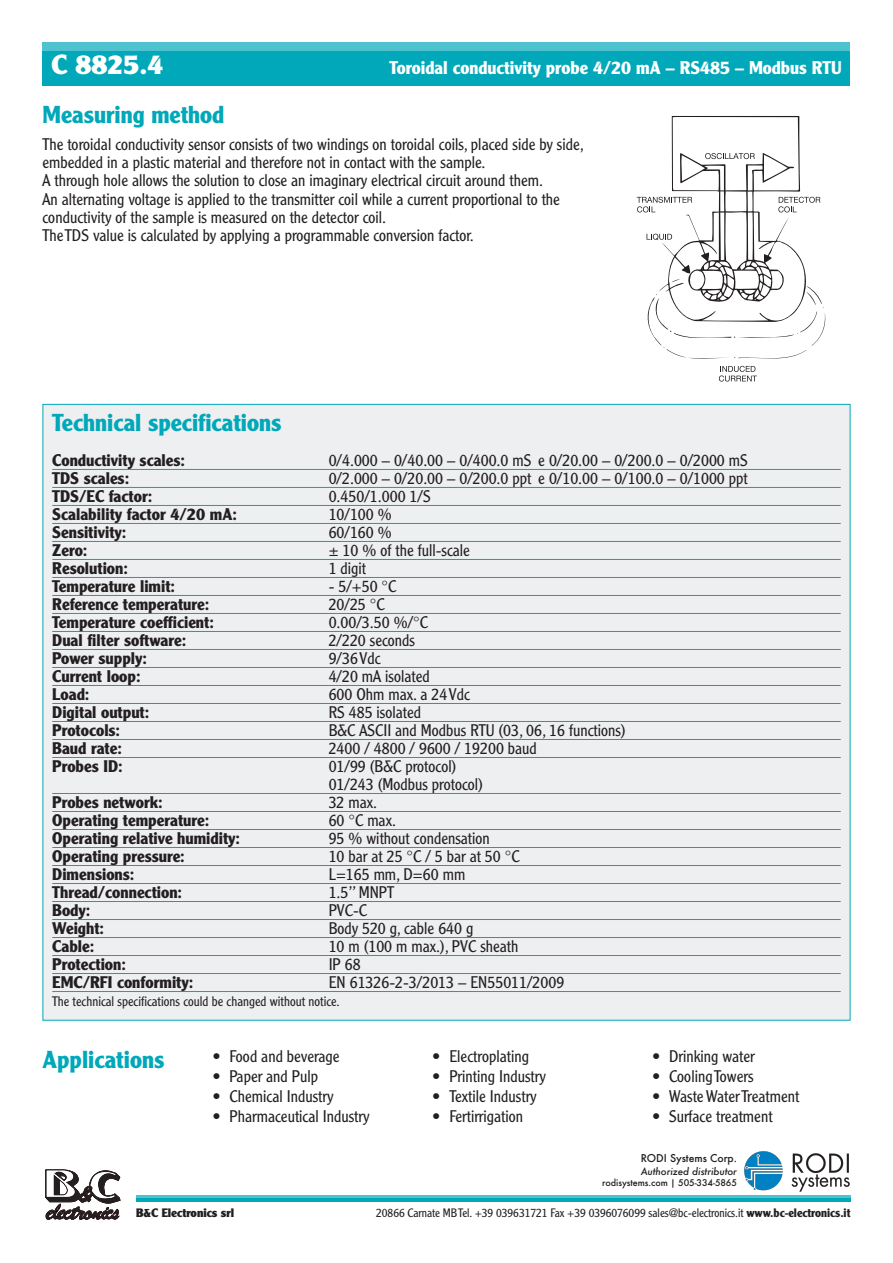
<style>
.page{position:relative;width:893px;height:1263px;background:#fff}
.page>*{position:absolute;margin:0;border:0;box-sizing:border-box;transform-origin:0 0}
.t1{font:900 27px "Clearface Gothic LT Std";color:#fff}
.t2{font:700 24px "Clearface Gothic LT Std";color:#00a8b9}
.t3{font:700 18px "Clearface Gothic LT Std";color:#fff}
.t4{font:300 16.5px/18.1px "Clearface Gothic LT Std";color:#231f20}
.t5{font:700 16.5px "Clearface Gothic LT Std";color:#231f20}
.t6{font:300 13.5px "Clearface Gothic LT Std";color:#231f20}
.t7{font:300 12px "Clearface Gothic LT Std";letter-spacing:-.005em;color:#231f20}
.t8{font:900 12px "Clearface Gothic LT Std";letter-spacing:-.005em;color:#231f20}
.t9{font:500 10.5px "Futura";letter-spacing:-.005em;color:#221e1f}
.t10{font:italic 500 9.75px "Futura";letter-spacing:-.005em;color:#221e1f}
.t11{font:500 9px "Futura";letter-spacing:-.005em;color:#221e1f}
.s1{font-weight:700}
</style>
<div class="page">
<div style="left:43px;top:405px;width:807px;height:615px;background:#eeeff1"></div>
<hr style="left:52px;top:469px;width:789px;height:1px;background:#00a8b9">
<hr style="left:52px;top:487px;width:789px;height:1px;background:#00a8b9">
<hr style="left:52px;top:505px;width:789px;height:1px;background:#00a8b9">
<hr style="left:52px;top:523px;width:789px;height:1px;background:#00a8b9">
<hr style="left:52px;top:541px;width:789px;height:1px;background:#00a8b9">
<hr style="left:52px;top:559px;width:789px;height:1px;background:#00a8b9">
<hr style="left:52px;top:577px;width:789px;height:1px;background:#00a8b9">
<hr style="left:52px;top:595px;width:789px;height:1px;background:#00a8b9">
<hr style="left:52px;top:613px;width:789px;height:1px;background:#00a8b9">
<hr style="left:52px;top:631px;width:789px;height:1px;background:#00a8b9">
<hr style="left:52px;top:649px;width:789px;height:1px;background:#00a8b9">
<hr style="left:52px;top:667px;width:789px;height:1px;background:#00a8b9">
<hr style="left:52px;top:685px;width:789px;height:1px;background:#00a8b9">
<hr style="left:52px;top:703px;width:789px;height:1px;background:#00a8b9">
<hr style="left:52px;top:721px;width:789px;height:1px;background:#00a8b9">
<hr style="left:52px;top:739px;width:789px;height:1px;background:#00a8b9">
<hr style="left:52px;top:757px;width:789px;height:1px;background:#00a8b9">
<hr style="left:52px;top:793px;width:789px;height:1px;background:#00a8b9">
<hr style="left:52px;top:811px;width:789px;height:1px;background:#00a8b9">
<hr style="left:52px;top:829px;width:789px;height:1px;background:#00a8b9">
<hr style="left:52px;top:847px;width:789px;height:1px;background:#00a8b9">
<hr style="left:52px;top:865px;width:789px;height:1px;background:#00a8b9">
<hr style="left:52px;top:883px;width:789px;height:1px;background:#00a8b9">
<hr style="left:52px;top:901px;width:789px;height:1px;background:#00a8b9">
<hr style="left:52px;top:919px;width:789px;height:1px;background:#00a8b9">
<hr style="left:52px;top:937px;width:789px;height:1px;background:#00a8b9">
<hr style="left:52px;top:955px;width:789px;height:1px;background:#00a8b9">
<hr style="left:52px;top:973px;width:789px;height:1px;background:#00a8b9">
<hr style="left:52px;top:991px;width:789px;height:1px;background:#00a8b9">
<svg style="left:637px;top:116px;width:188px;height:266px"></svg>
<svg style="left:45px;top:1169px;width:76px;height:51px"></svg>
<div style="left:43px;top:43px;width:807px;height:8px;background:#4ec3cf"></div>
<div style="left:43px;top:51px;width:807px;height:34px;background:#00a8b9"></div>
<svg style="left:136px;top:1197px;width:714px;height:4px;background:#13aebe"></svg>
<hr style="left:136px;top:1195px;width:714px;height:2px;background:#4ec3cf">
<img style="left:744px;top:1151px;width:105px;height:40px">
<p class="t1" style="left:51px;top:49px;width:114px">C 8825.4</p>
<p class="t3" style="left:390px;top:61px;width:454px">Toroidal conductivity probe 4/20 mA – RS485 – Modbus RTU</p>
<p class="t2" style="left:43px;top:106px;width:183px">Measuring method</p>
<p class="t4" style="left:43px;top:137px;width:543px">The toroidal conductivity sensor consists of two windings on toroidal coils, placed side by side, embedded in a plastic material and therefore not in contact with the sample.</p>
<p class="t4" style="left:43px;top:173px;width:502px">A through hole allows the solution to close an imaginary electrical circuit around them.</p>
<p class="t4" style="left:43px;top:191px;width:519px">An alternating voltage is applied to the transmitter coil while a current proportional to the conductivity of the sample is measured on the detector coil.</p>
<p class="t4" style="left:43px;top:227px;width:433px">The TDS value is calculated by applying a programmable conversion factor.</p>
<p class="t2" style="left:52px;top:414px;width:231px">Technical specifications</p>
<p class="t5" style="left:52px;top:454px;width:134px">Conductivity scales:</p>
<p class="t4" style="left:329px;top:452px;width:421px">0/4.000 – 0/40.00 – 0/400.0 mS e 0/20.00 – 0/200.0 – 0/2000 mS</p>
<p class="t5" style="left:52px;top:472px;width:78px">TDS scales:</p>
<p class="t4" style="left:329px;top:470px;width:421px">0/2.000 – 0/20.00 – 0/200.0 ppt e 0/10.00 – 0/100.0 – 0/1000 ppt</p>
<p class="t5" style="left:52px;top:490px;width:102px">TDS/EC factor:</p>
<p class="t4" style="left:329px;top:488px;width:103px">0.450/1.000 1/S</p>
<p class="t5" style="left:52px;top:508px;width:186px">Scalability factor 4/20 mA:</p>
<p class="t4" style="left:329px;top:506px;width:65px">10/100 %</p>
<p class="t5" style="left:52px;top:526px;width:76px">Sensitivity:</p>
<p class="t4" style="left:329px;top:524px;width:65px">60/160 %</p>
<p class="t5" style="left:52px;top:544px;width:37px">Zero:</p>
<p class="t4" style="left:329px;top:542px;width:143px">± 10 % of the full-scale</p>
<p class="t5" style="left:52px;top:562px;width:77px">Resolution:</p>
<p class="t4" style="left:329px;top:560px;width:39px">1 digit</p>
<p class="t5" style="left:52px;top:580px;width:124px">Temperature limit:</p>
<p class="t4" style="left:329px;top:578px;width:69px">- 5/+50 °C</p>
<p class="t5" style="left:52px;top:598px;width:159px">Reference temperature:</p>
<p class="t4" style="left:329px;top:596px;width:58px">20/25 °C</p>
<p class="t5" style="left:52px;top:616px;width:163px">Temperature coefficient:</p>
<p class="t4" style="left:329px;top:614px;width:101px">0.00/3.50 %/°C</p>
<p class="t5" style="left:52px;top:634px;width:136px">Dual filter software:</p>
<p class="t4" style="left:329px;top:632px;width:88px">2/220 seconds</p>
<p class="t5" style="left:52px;top:652px;width:96px">Power supply:</p>
<p class="t4" style="left:329px;top:650px;width:53px">9/36 Vdc</p>
<p class="t5" style="left:52px;top:670px;width:90px">Current loop:</p>
<p class="t4" style="left:329px;top:668px;width:103px">4/20 mA isolated</p>
<p class="t5" style="left:52px;top:688px;width:39px">Load:</p>
<p class="t4" style="left:329px;top:686px;width:143px">600 Ohm max. a 24 Vdc</p>
<p class="t5" style="left:52px;top:706px;width:99px">Digital output:</p>
<p class="t4" style="left:329px;top:704px;width:94px">RS 485 isolated</p>
<p class="t5" style="left:52px;top:724px;width:69px">Protocols:</p>
<p class="t4" style="left:329px;top:722px;width:298px">B&amp;C ASCII and Modbus RTU (03, 06, 16 functions)</p>
<p class="t5" style="left:52px;top:742px;width:71px">Baud rate:</p>
<p class="t4" style="left:329px;top:740px;width:210px">2400 / 4800 / 9600 / 19200 baud</p>
<p class="t5" style="left:52px;top:760px;width:72px">Probes ID:</p>
<p class="t4" style="left:329px;top:758px;width:129px">01/99 (B&amp;C protocol)</p>
<p class="t4" style="left:329px;top:776px;width:156px">01/243 (Modbus protocol)</p>
<p class="t5" style="left:52px;top:796px;width:112px">Probes network:</p>
<p class="t4" style="left:329px;top:794px;width:50px">32 max.</p>
<p class="t5" style="left:52px;top:814px;width:159px">Operating temperature:</p>
<p class="t4" style="left:329px;top:812px;width:69px">60 °C max.</p>
<p class="t5" style="left:52px;top:832px;width:189px">Operating relative humidity:</p>
<p class="t4" style="left:329px;top:830px;width:163px">95 % without condensation</p>
<p class="t5" style="left:52px;top:850px;width:134px">Operating pressure:</p>
<p class="t4" style="left:329px;top:848px;width:193px">10 bar at 25 °C / 5 bar at 50 °C</p>
<p class="t5" style="left:52px;top:868px;width:84px">Dimensions:</p>
<p class="t4" style="left:329px;top:866px;width:138px">L=165 mm, D=60 mm</p>
<p class="t5" style="left:52px;top:886px;width:131px">Thread/connection:</p>
<p class="t4" style="left:329px;top:884px;width:67px">1.5’’ MNPT</p>
<p class="t5" style="left:52px;top:904px;width:39px">Body:</p>
<p class="t4" style="left:329px;top:902px;width:40px">PVC-C</p>
<p class="t5" style="left:52px;top:922px;width:53px">Weight:</p>
<p class="t4" style="left:329px;top:920px;width:146px">Body 520 g, cable 640 g</p>
<p class="t5" style="left:52px;top:940px;width:44px">Cable:</p>
<p class="t4" style="left:329px;top:938px;width:191px">10 m (100 m max.), PVC sheath</p>
<p class="t5" style="left:52px;top:958px;width:75px">Protection:</p>
<p class="t4" style="left:329px;top:956px;width:34px">IP 68</p>
<p class="t5" style="left:52px;top:976px;width:143px">EMC/RFI conformity:</p>
<p class="t4" style="left:329px;top:974px;width:237px">EN 61326-2-3/2013 – EN55011/2009</p>
<p class="t6" style="left:52px;top:996px;width:289px">The technical specifications could be changed without notice.</p>
<p class="t2" style="left:43px;top:1050px;width:123px">Applications</p>
<p class="t4" style="left:213px;top:1049px;width:128px">• Food and beverage</p>
<p class="t4" style="left:213px;top:1068px;width:107px">• Paper and Pulp</p>
<p class="t4" style="left:213px;top:1088px;width:122px">• Chemical Industry</p>
<p class="t4" style="left:213px;top:1108px;width:158px">• Pharmaceutical Industry</p>
<p class="t4" style="left:432px;top:1049px;width:98px">• Electroplating</p>
<p class="t4" style="left:432px;top:1068px;width:115px">• Printing Industry</p>
<p class="t4" style="left:432px;top:1088px;width:106px">• Textile Industry</p>
<p class="t4" style="left:432px;top:1108px;width:92px">• Fertirrigation</p>
<p class="t4" style="left:652px;top:1049px;width:104px">• Drinking water</p>
<p class="t4" style="left:652px;top:1068px;width:103px">• Cooling Towers</p>
<p class="t4" style="left:652px;top:1088px;width:149px">• Waste Water Treatment</p>
<p class="t4" style="left:652px;top:1108px;width:122px">• Surface treatment</p>
<p class="t9" style="left:641px;top:1151px;width:98px">RODI Systems Corp.</p>
<p class="t10" style="left:641px;top:1164px;width:98px">Authorized distributor</p>
<p class="t11" style="left:602px;top:1177px;width:136px">rodisystems.com | 505-334-5865</p>
<p class="t8" style="left:136px;top:1206px;width:100px">B&amp;C Electronics srl</p>
<p class="t7" style="left:376px;top:1208px;width:476px">20866 Carnate MB Tel. +39 039631721 Fax +39 0396076099 sales@bc-electronics.it <span class="s1">www.bc-electronics.it</span></p>
</div>
